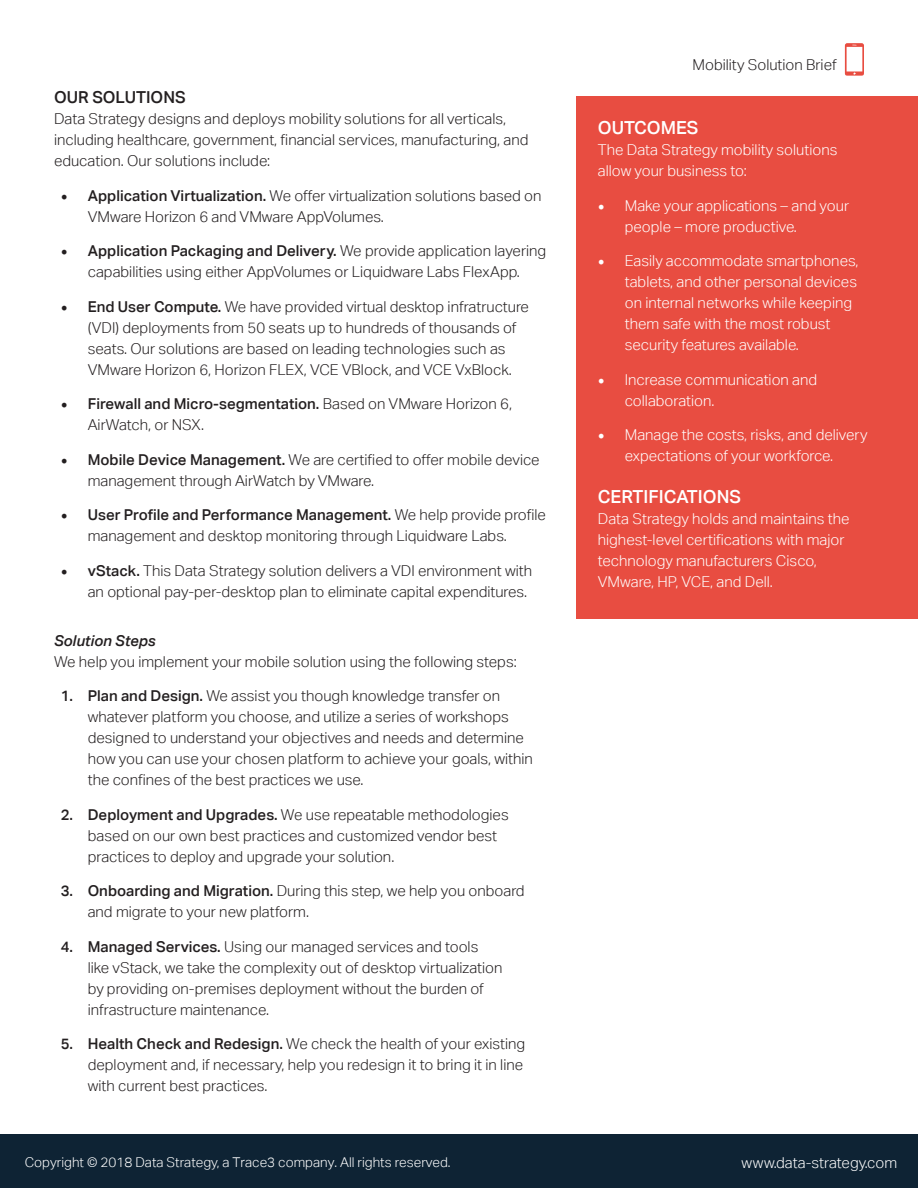
<style>
.page{position:relative;width:918px;height:1188px;background:#fff}
.page>*{position:absolute;margin:0;border:0;box-sizing:border-box;transform-origin:0 0}
.t1{font:500 18px "Aktiv Grotesk";color:#fff}
.t2{font:500 16.5px "Aktiv Grotesk";color:#231f20}
.t3{font:300 15px/21px "Aktiv Grotesk";color:#231f20}
.t4{font:300 15px/21px "Aktiv Grotesk";color:#fff}
.t5{font:300 13.5px "Aktiv Grotesk";color:#fff}
.s1{font-family:"Minion Pro";font-weight:400;font-size:18px}
.s2{font-weight:500}
.s3{font-weight:500;font-style:italic}
</style>
<div class="page">
<div style="left:577px;top:96px;width:341px;height:523px;background:#e84d41"></div>
<div style="left:0;top:1134px;width:918px;height:54px;background:#0e2334"></div>
<svg style="left:845px;top:43px;width:19px;height:33px"></svg>
<p class="t2" style="left:54px;top:88px;width:133px">OUR SOLUTIONS</p>
<p class="t3" style="left:54px;top:109px;width:476px">Data Strategy designs and deploys mobility solutions for all verticals, including healthcare, government, financial services, manufacturing, and education. Our solutions include:</p>
<p class="t3" style="left:88px;top:185px;width:455px;text-indent:-27px"><span class="s1">•</span> <span class="s2">Application Virtualization.</span> We offer virtualization solutions based on<br>VMware Horizon 6 and VMware AppVolumes.</p>
<p class="t3" style="left:61px;top:241px;width:487px;text-align:center"><span class="s1">•</span> <span class="s2">Application Packaging and Delivery.</span> We provide application layering capabilities using either AppVolumes or Liquidware Labs FlexApp.</p>
<p class="t3" style="left:88px;top:296px;width:443px;text-indent:-27px"><span class="s1">•</span> <span class="s2">End User Compute.</span> We have provided virtual desktop infratructure (VDI) deployments from 50 seats up to hundreds of thousands of seats. Our solutions are based on leading technologies such as VMware Horizon 6, Horizon FLEX, VCE VBlock, and VCE VxBlock.</p>
<p class="t3" style="left:88px;top:394px;width:426px;text-indent:-27px"><span class="s1">•</span> <span class="s2">Firewall and Micro-segmentation.</span> Based on VMware Horizon 6,<br>AirWatch, or NSX.</p>
<p class="t3" style="left:88px;top:449px;width:453px;text-indent:-27px"><span class="s1">•</span> <span class="s2">Mobile Device Management.</span> We are certified to offer mobile device management through AirWatch by VMware.</p>
<p class="t3" style="left:88px;top:505px;width:460px;text-indent:-27px"><span class="s1">•</span> <span class="s2">User Profile and Performance Management.</span> We help provide profile management and desktop monitoring through Liquidware Labs.</p>
<p class="t3" style="left:88px;top:560px;width:446px;text-indent:-27px"><span class="s1">•</span> <span class="s2">vStack.</span> This Data Strategy solution delivers a VDI environment with an optional pay-per-desktop plan to eliminate capital expenditures.</p>
<p class="t3" style="left:54px;top:630px;width:464px"><span class="s3">Solution Steps<br></span>We help you implement your mobile solution using the following steps:</p>
<p class="t3" style="left:88px;top:685px;width:447px;text-indent:-27px"><span class="s2">1. Plan and Design.</span> We assist you though knowledge transfer on whatever platform you choose, and utilize a series of workshops designed to understand your objectives and needs and determine how you can use your chosen platform to achieve your goals, within the confines of the best practices we use.</p>
<p class="t3" style="left:88px;top:804px;width:422px;text-indent:-27px"><span class="s2">2. Deployment and Upgrades.</span> We use repeatable methodologies based on our own best practices and customized vendor best practices to deploy and upgrade your solution.</p>
<p class="t3" style="left:88px;top:880px;width:438px;text-indent:-27px"><span class="s2">3. Onboarding and Migration.</span> During this step, we help you onboard and migrate to your new platform.</p>
<p class="t3" style="left:88px;top:936px;width:416px;text-indent:-27px"><span class="s2">4. Managed Services.</span> Using our managed services and tools like vStack, we take the complexity out of desktop virtualization by providing on-premises deployment without the burden of infrastructure maintenance.</p>
<p class="t3" style="left:88px;top:1033px;width:439px;text-indent:-27px"><span class="s2">5. Health Check and Redesign.</span> We check the health of your existing deployment and, if necessary, help you redesign it to bring it in line with current best practices.</p>
<p class="t3" style="left:693px;top:54px;width:146px">Mobility Solution Brief</p>
<p class="t1" style="left:598px;top:117px;width:102px">OUTCOMES</p>
<p class="t4" style="left:598px;top:140px;width:241px">The Data Strategy mobility solutions allow your business to:</p>
<p class="t4" style="left:625px;top:195px;width:226px;text-indent:-27px"><span class="s1">•</span> Make your applications – and your people – more productive.</p>
<p class="t4" style="left:625px;top:251px;width:235px;text-indent:-27px"><span class="s1">•</span> Easily accommodate smartphones, tablets, and other personal devices on internal networks while keeping them safe with the most robust security features available.</p>
<p class="t4" style="left:625px;top:369px;width:194px;text-indent:-27px"><span class="s1">•</span> Increase communication and collaboration.</p>
<p class="t4" style="left:598px;top:425px;width:271px;text-align:center"><span class="s1">•</span> Manage the costs, risks, and delivery expectations of your workforce.</p>
<p class="t1" style="left:598px;top:485px;width:145px">CERTIFICATIONS</p>
<p class="t4" style="left:598px;top:508px;width:253px">Data Strategy holds and maintains the highest-level certifications with major technology manufacturers Cisco, VMware, HP, VCE, and Dell.</p>
<p class="t5" style="left:25px;top:1154px;width:427px">Copyright © 2018 Data Strategy, a Trace3 company. All rights reserved.</p>
<p class="t4" style="left:742px;top:1152px;width:157px">www.data-strategy.com</p>
</div>
